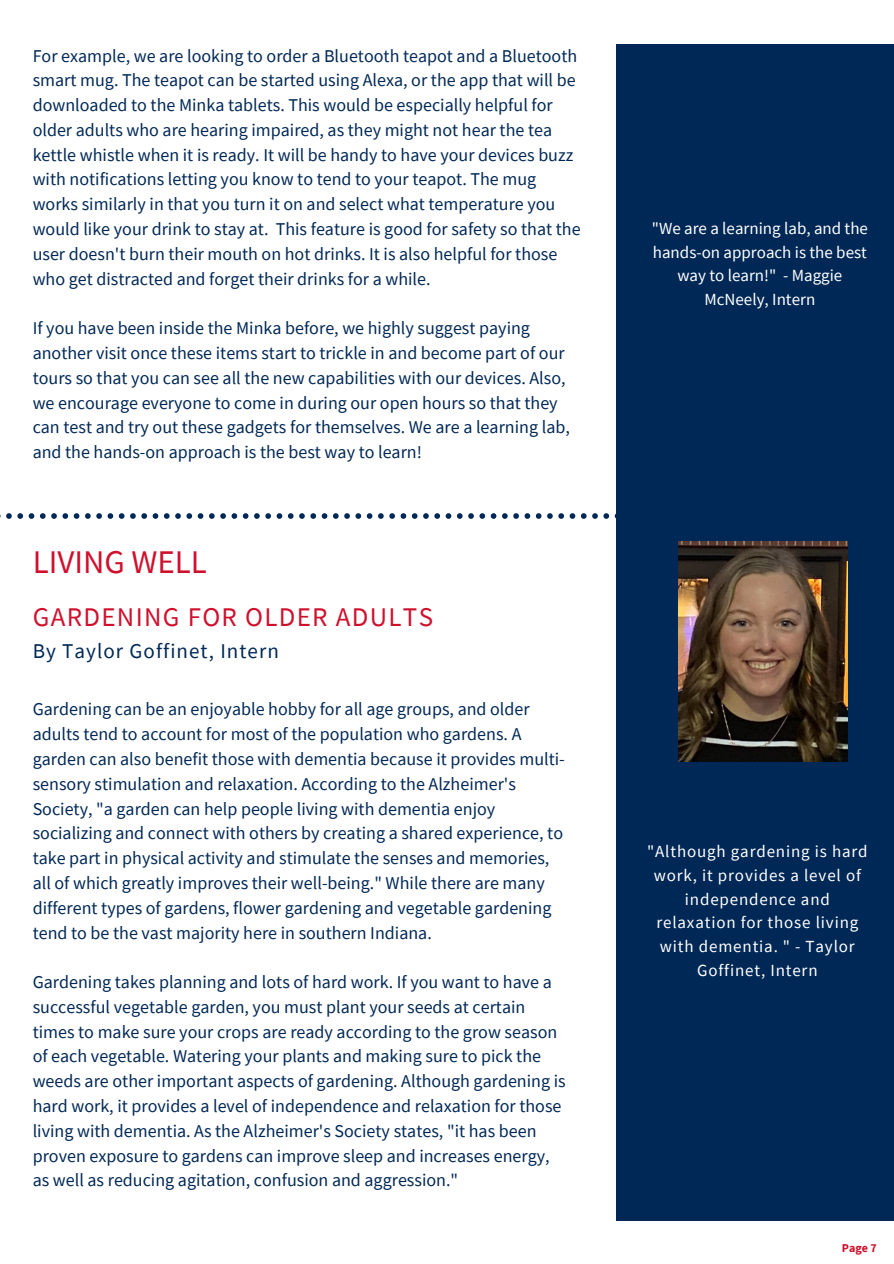
<style>
.page{position:relative;width:894px;height:1264px;background:#fff}
.page>*{position:absolute;margin:0;border:0;box-sizing:border-box;transform-origin:0 0}
.t1{font:33px "Source Sans Pro";color:#cf102d}
.t2{font:27px "Source Sans Pro";letter-spacing:.05em;color:#cf102d}
.t3{font:21px "Source Sans Pro";letter-spacing:.05em;color:#002856}
.t4{font:18px/24.8px "Source Sans Pro";color:#002856}
.t5{font:16.95px/23.7px "Source Sans Pro";letter-spacing:.05em;color:#fff;text-align:center}
.t6{font:16.95px/23.7px "Source Sans Pro";color:#fff;text-align:center}
.t7{font:700 12px "Source Sans Pro";color:#cf102d}
</style>
<div class="page">
<div style="left:616px;top:44px;width:277px;height:1176px;background:#002856"></div>
<svg style="left:0;top:513px;width:616px;height:6px"></svg>
<img style="left:678px;top:541px;width:169px;height:221px">
<p class="t4" style="left:33px;top:43px;width:549px">For example, we are looking to order a Bluetooth teapot and a Bluetooth smart mug. The teapot can be started using Alexa, or the app that will be downloaded to the Minka tablets. This would be especially helpful for older adults who are hearing impaired, as they might not hear the tea kettle whistle when it is ready. It will be handy to have your devices buzz with notifications letting you know to tend to your teapot. The mug works similarly in that you turn it on and select what temperature you would like your drink to stay at. This feature is good for safety so that the user doesn't burn their mouth on hot drinks. It is also helpful for those who get distracted and forget their drinks for a while.</p>
<p class="t4" style="left:33px;top:315px;width:538px">If you have been inside the Minka before, we highly suggest paying another visit once these items start to trickle in and become part of our tours so that you can see all the new capabilities with our devices. Also, we encourage everyone to come in during our open hours so that they can test and try out these gadgets for themselves. We are a learning lab, and the hands-on approach is the best way to learn!</p>
<p class="t1" style="left:33px;top:540px;width:176px">LIVING WELL</p>
<p class="t2" style="left:33px;top:599px;width:402px">GARDENING FOR OLDER ADULTS</p>
<p class="t3" style="left:33px;top:637px;width:248px">By Taylor Goffinet, Intern</p>
<p class="t4" style="left:33px;top:696px;width:533px">Gardening can be an enjoyable hobby for all age groups, and older adults tend to account for most of the population who gardens. A garden can also benefit those with dementia because it provides multi&shy;sensory stimulation and relaxation. According to the Alzheimer's Society, "a garden can help people living with dementia enjoy socializing and connect with others by creating a shared experience, to take part in physical activity and stimulate the senses and memories, all of which greatly improves their well-being." While there are many different types of gardens, flower gardening and vegetable gardening tend to be the vast majority here in southern Indiana.</p>
<p class="t4" style="left:33px;top:969px;width:534px">Gardening takes planning and lots of hard work. If you want to have a successful vegetable garden, you must plant your seeds at certain times to make sure your crops are ready according to the grow season of each vegetable. Watering your plants and making sure to pick the weeds are other important aspects of gardening. Although gardening is hard work, it provides a level of independence and relaxation for those living with dementia. As the Alzheimer's Society states, "it has been proven exposure to gardens can improve sleep and increases energy, as well as reducing agitation, confusion and aggression."</p>
<p class="t6" style="left:651px;top:216px;width:217px">"We are a learning lab, and the hands-on approach is the best way to learn!" - Maggie<br>McNeely, Intern</p>
<p class="t5" style="left:647px;top:839px;width:222px">"Although gardening is hard work, it provides a level of independence and relaxation for those living with dementia. " - Taylor<br>Goffinet, Intern</p>
<p class="t7" style="left:841px;top:1240px;width:36px">Page 7</p>
</div>
